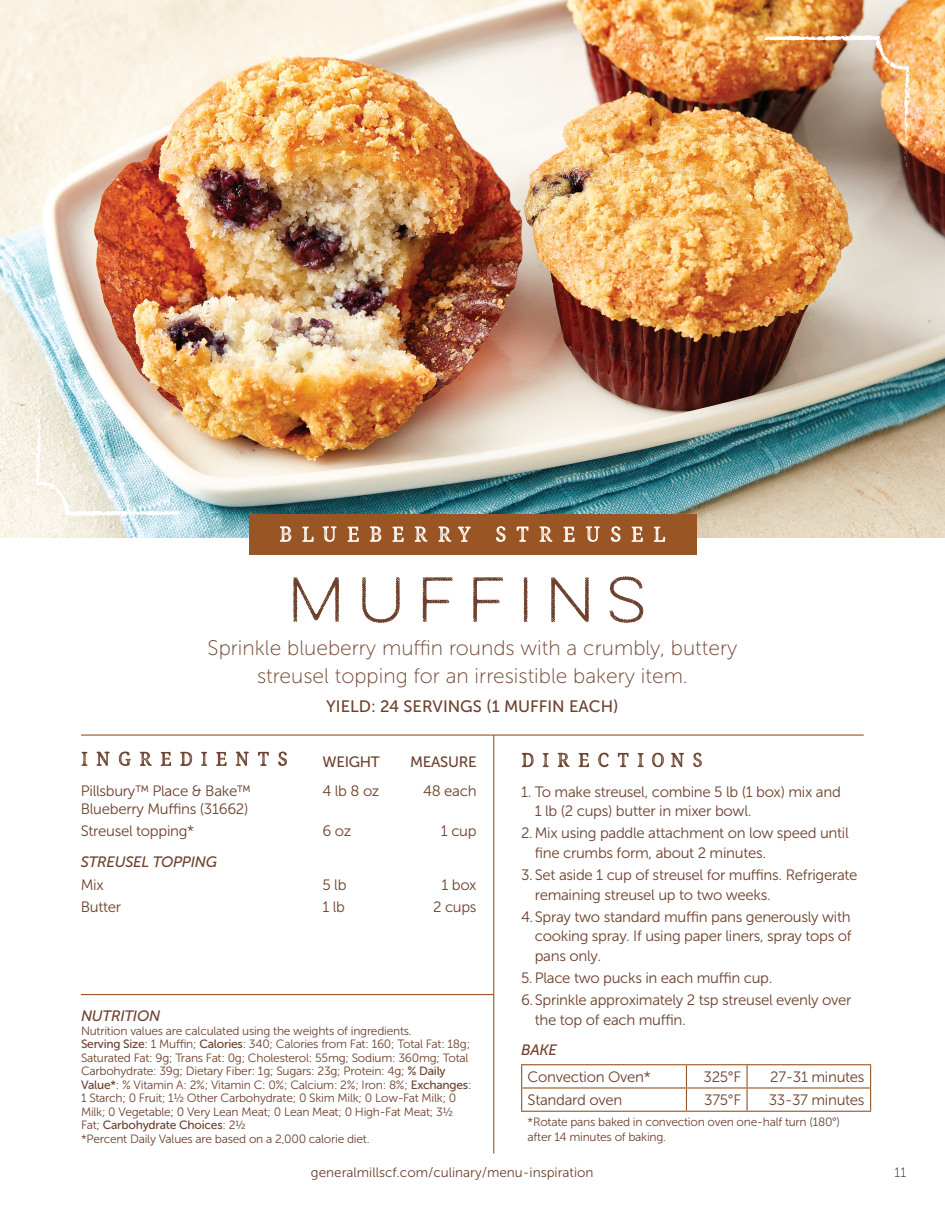
<style>
.page{position:relative;width:945px;height:1215px;background:#fff}
.page>*{position:absolute;margin:0;border:0;box-sizing:border-box;transform-origin:0 0}
.t1{font:57px "Endurest Distant";color:#fff}
.t2{font:57px "Lulo One";color:#6d412d}
.t3{font:52.5px "Endurest Distant";letter-spacing:-.02em;color:#6d412d}
.t4{font:21px/28.5px "Museo Sans 100";color:#6d412d;text-align:center}
.t5{font:16.5px "Museo Sans 500";color:#6d412d}
.t6{font:15px/19.5px "Museo Sans 300";letter-spacing:-.02em;color:#6d412d}
.t7{font:italic 15px "Museo Sans 500";letter-spacing:-.02em;color:#6d412d}
.t8{font:15px "Museo Sans 500";letter-spacing:-.02em;color:#6d412d}
.t9{font:13.5px "Museo Sans 300";color:#6d412d}
.t10{font:13.5px "Museo Slab 100";color:#231f20}
.t11{font:12px/13.5px "Museo Sans 300";letter-spacing:-.02em;color:#6d412d}
.t12{font:12px "Museo Sans 500";letter-spacing:-.02em;color:#6d412d}
.s1{font-family:"Museo Sans 500"}
.s2{font-family:"Museo Sans 300"}
</style>
<div class="page">
<img style="left:0;top:0;width:945px;height:538px">
<div style="left:249px;top:515px;width:447px;height:40px;background:#995524"></div>
<hr style="left:81px;top:734px;width:783px;height:2px;background:#995524">
<svg style="left:35px;top:382px;width:148px;height:135px"></svg>
<img style="left:763px;top:34px;width:148px;height:135px">
<hr style="left:521px;top:1064px;width:165px;height:1px;background:#995524">
<hr style="left:686px;top:1064px;width:61px;height:1px;background:#995524">
<hr style="left:747px;top:1064px;width:124px;height:1px;background:#995524">
<hr style="left:746px;top:1065px;width:2px;height:22px;background:#995524">
<hr style="left:521px;top:1087px;width:165px;height:2px;background:#995524">
<svg style="left:521px;top:1065px;width:1px;height:46px"></svg>
<hr style="left:686px;top:1087px;width:61px;height:2px;background:#995524">
<svg style="left:686px;top:1065px;width:1px;height:46px"></svg>
<hr style="left:747px;top:1087px;width:124px;height:2px;background:#995524">
<hr style="left:746px;top:1089px;width:2px;height:22px;background:#995524">
<svg style="left:870px;top:1065px;width:1px;height:46px"></svg>
<hr style="left:521px;top:1111px;width:165px;height:1px;background:#995524">
<hr style="left:686px;top:1111px;width:61px;height:1px;background:#995524">
<hr style="left:747px;top:1111px;width:124px;height:1px;background:#995524">
<hr style="left:493px;top:735px;width:1px;height:419px;background:#995524">
<hr style="left:81px;top:994px;width:412px;height:1px;background:#995524">
<h1 class="t1" style="left:274px;top:510px;width:398px">Blueberry streusel</h1>
<h1 class="t2" style="left:287px;top:560px;width:372px">MUFFINS</h1>
<h3 class="t4" style="left:208px;top:634px;width:531px">Sprinkle blueberry muffin rounds with a crumbly, buttery streusel topping for an irresistible bakery item.</h3>
<p class="t5" style="left:326px;top:697px;width:294px">YIELD: 24 SERVINGS (1 MUFFIN EACH)</p>
<h2 class="t3" style="left:76px;top:737px;width:217px">Ingredients</h2>
<p class="t8" style="left:322px;top:754px;width:59px">WEIGHT</p>
<p class="t8" style="left:410px;top:754px;width:68px">MEASURE</p>
<p class="t6" style="left:81px;top:781px;width:172px">Pillsbury™ Place &amp; Bake™</p>
<p class="t6" style="left:322px;top:781px;width:59px">4 lb 8 oz</p>
<p class="t6" style="left:423px;top:781px;width:55px">48 each</p>
<p class="t6" style="left:81px;top:798px;width:169px;line-height:22.5px">Blueberry Muffins (31662)<br>Streusel topping*</p>
<p class="t6" style="left:322px;top:822px;width:30px">6 oz</p>
<p class="t6" style="left:441px;top:822px;width:37px">1 cup</p>
<p class="t7" style="left:81px;top:854px;width:138px">STREUSEL TOPPING</p>
<p class="t6" style="left:81px;top:875px;width:25px">Mix</p>
<p class="t6" style="left:322px;top:875px;width:26px">5 lb</p>
<p class="t6" style="left:441px;top:875px;width:37px">1 box</p>
<p class="t6" style="left:81px;top:897px;width:42px">Butter</p>
<p class="t6" style="left:322px;top:897px;width:24px">1 lb</p>
<p class="t6" style="left:433px;top:897px;width:45px">2 cups</p>
<p class="t7" style="left:81px;top:1008px;width:81px">NUTRITION</p>
<p class="t11" style="left:81px;top:1024px;width:392px">Nutrition values are calculated using the weights of ingredients.<br><span class="s1">Serving Size</span>: 1 Muffin; <span class="s1">Calories</span>: 340; Calories from Fat: 160; Total Fat: 18g; Saturated Fat: 9g; Trans Fat: 0g; Cholesterol: 55mg; Sodium: 360mg; Total Carbohydrate: 39g; Dietary Fiber: 1g; Sugars: 23g; Protein: 4g; <span class="s1">% Daily Value*</span>: % Vitamin A: 2%; Vitamin C: 0%; Calcium: 2%; Iron: 8%; <span class="s1">Exchanges</span>:<br>1 Starch; 0 Fruit; 1 1/2 Other Carbohydrate; 0 Skim Milk; 0 Low-Fat Milk; 0<br>Milk; 0 Vegetable; 0 Very Lean Meat; 0 Lean Meat; 0 High-Fat Meat; 3 1/2</p>
<p class="t12" style="left:81px;top:1119px;width:166px"><span class="s2">Fat;</span> Carbohydrate Choices<span class="s2">: 2 1/2</span></p>
<p class="t11" style="left:81px;top:1132px;width:290px">*Percent Daily Values are based on a 2,000 calorie diet.</p>
<h2 class="t3" style="left:517px;top:738px;width:192px">DIRECTIONS</h2>
<p class="t6" style="left:535px;top:782px;width:308px;text-indent:-14px">1. To make streusel, combine 5 lb (1 box) mix and<br>1 lb (2 cups) butter in mixer bowl.</p>
<p class="t6" style="left:535px;top:824px;width:316px;text-indent:-14px">2.Mix using paddle attachment on low speed until fine crumbs form, about 2 minutes.</p>
<p class="t6" style="left:535px;top:865px;width:324px;text-indent:-14px">3. Set aside 1 cup of streusel for muffins. Refrigerate remaining streusel up to two weeks.</p>
<p class="t6" style="left:535px;top:907px;width:318px;text-align:justify;text-indent:-14px">4.Spray two standard muffin pans generously with cooking spray. If using paper liners, spray tops of pans only.</p>
<p class="t6" style="left:521px;top:967px;width:332px;line-height:22.2px">5. Place two pucks in each muffin cup.<br>6.Sprinkle approximately 2 tsp streusel evenly over</p>
<p class="t6" style="left:535px;top:1010px;width:153px">the top of each muffin.</p>
<p class="t7" style="left:521px;top:1042px;width:37px">BAKE</p>
<p class="t6" style="left:528px;top:1067px;width:125px">Convection Oven*</p>
<p class="t6" style="left:704px;top:1067px;width:39px">325°F</p>
<p class="t6" style="left:770px;top:1067px;width:96px">27-31 minutes</p>
<p class="t6" style="left:528px;top:1090px;width:96px">Standard oven</p>
<p class="t6" style="left:704px;top:1090px;width:38px">375°F</p>
<p class="t6" style="left:769px;top:1090px;width:97px">33-37 minutes</p>
<p class="t11" style="left:528px;top:1115px;width:314px;line-height:15px">*Rotate pans baked in convection oven one-half turn (180°) after 14 minutes of baking.</p>
<p class="t9" style="left:311px;top:1165px;width:284px">generalmillscf.com/culinary/menu-inspiration</p>
<p class="t10" style="left:895px;top:1165px;width:13px">11</p>
</div>
